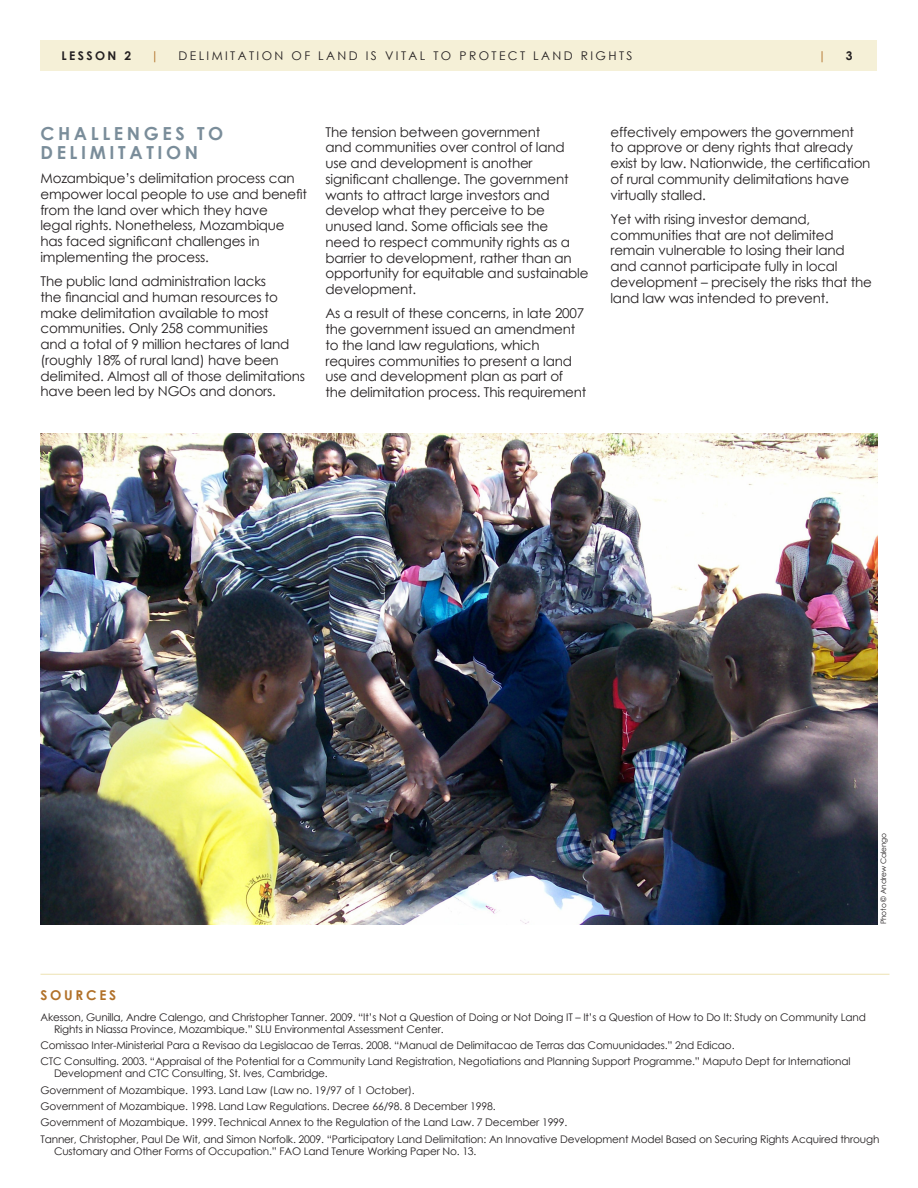
<style>
.page{position:relative;width:918px;height:1188px;background:#fff}
.page>*{position:absolute;margin:0;border:0;box-sizing:border-box;transform-origin:0 0}
.subhead1{font:700 18px/18.8px "Century Gothic";letter-spacing:.2em;color:#7a8d9a}
.body_copy{font:13.5px/15.8px "Century Gothic";letter-spacing:-.015em;color:#231f20}
.subhead_2{font:700 13.5px "Century Gothic";letter-spacing:.2em;color:#b17129}
.t1{font:12px "Century Gothic";letter-spacing:.2em;color:#231f20}
.t2{font:700 12px "Century Gothic";letter-spacing:.2em;color:#231f20}
.t3{font:12px "Century Gothic";color:#b17129}
.footnotes{font:10.5px/12px "Century Gothic";letter-spacing:-.015em;color:#231f20}
.footnotes-2{font:7.5px "Century Gothic";letter-spacing:-.015em;color:#231f20}
</style>
<div class="page">
<div style="left:40px;top:40px;width:838px;height:31px;background:#f5f0d7"></div>
<hr style="left:40px;top:974px;width:850px;height:1px;background:#ede3b3">
<img style="left:40px;top:434px;width:838px;height:490px">
<p class="t2" style="left:62px;top:47px;width:71px">LESSON 2</p>
<p class="t3" style="left:151px;top:48px;width:10px">|</p>
<p class="t1" style="left:179px;top:48px;width:456px">DELIMITATION OF LAND IS VITAL TO PROTECT LAND RIGHTS</p>
<p class="t3" style="left:818px;top:48px;width:10px">|</p>
<p class="t2" style="left:846px;top:47px;width:8px">3</p>
<p class="subhead1" style="left:40px;top:123px;width:184px">CHALLENGES TO<br>DELIMITATION</p>
<p class="body_copy" style="left:40px;top:170px;width:268px">Mozambique’s delimitation process can empower local people to use and benefit from the land over which they have<br>legal rights. Nonetheless, Mozambique has faced significant challenges in implementing the process.</p>
<p class="body_copy" style="left:40px;top:273px;width:266px">The public land administration lacks<br>the financial and human resources to make delimitation available to most communities. Only 258 communities<br>and a total of 9 million hectares of land (roughly 18% of rural land) have been delimited. Almost all of those delimitations have been led by NGOs and donors.</p>
<p class="body_copy" style="left:326px;top:124px;width:265px">The tension between government<br>and communities over control of land use and development is another significant challenge. The government wants to attract large investors and develop what they perceive to be unused land. Some officials see the<br>need to respect community rights as a barrier to development, rather than an opportunity for equitable and sustainable development.</p>
<p class="body_copy" style="left:326px;top:305px;width:262px">As a result of these concerns, in late 2007 the government issued an amendment to the land law regulations, which requires communities to present a land use and development plan as part of the delimitation process. This requirement</p>
<p class="body_copy" style="left:610px;top:124px;width:262px">effectively empowers the government to approve or deny rights that already exist by law. Nationwide, the certification of rural community delimitations have virtually stalled.</p>
<p class="body_copy" style="left:610px;top:211px;width:263px">Yet with rising investor demand, communities that are not delimited remain vulnerable to losing their land and cannot participate fully in local development – precisely the risks that the land law was intended to prevent.</p>
<p class="footnotes-2" style="left:878px;top:924px;width:93px;rotate:-90deg">Photo © Andrew Calengo</p>
<p class="subhead_2" style="left:40px;top:985px;width:77px">SOURCES</p>
<p class="footnotes" style="left:54px;top:1011px;width:813px;text-indent:-14px">Akesson, Gunilla, Andre Calengo, and Christopher Tanner. 2009. “It’s Not a Question of Doing or Not Doing IT – It’s a Question of How to Do It: Study on Community Land<br>Rights in Niassa Province, Mozambique.” SLU Environmental Assessment Center.</p>
<p class="footnotes" style="left:40px;top:1039px;width:696px">Comissao Inter-Ministerial Para a Revisao da Legislacao de Terras. 2008. “Manual de Delimitacao de Terras das Comuunidades.” 2nd Edicao.</p>
<p class="footnotes" style="left:54px;top:1056px;width:798px;text-indent:-14px">CTC Consulting. 2003. “Appraisal of the Potential for a Community Land Registration, Negotiations and Planning Support Programme.” Maputo Dept for International<br>Development and CTC Consulting, St. Ives, Cambridge.</p>
<p class="footnotes" style="left:40px;top:1084px;width:376px">Government of Mozambique. 1993. Land Law (Law no. 19/97 of 1 October).</p>
<p class="footnotes" style="left:40px;top:1100px;width:457px">Government of Mozambique. 1998. Land Law Regulations. Decree 66/98. 8 December 1998.</p>
<p class="footnotes" style="left:40px;top:1116px;width:529px">Government of Mozambique. 1999. Technical Annex to the Regulation of the Land Law. 7 December 1999.</p>
<p class="footnotes" style="left:54px;top:1133px;width:827px;text-indent:-14px">Tanner, Christopher, Paul De Wit, and Simon Norfolk. 2009. “Participatory Land Delimitation: An Innovative Development Model Based on Securing Rights Acquired through<br>Customary and Other Forms of Occupation.” FAO Land Tenure Working Paper No. 13.</p>
</div>
